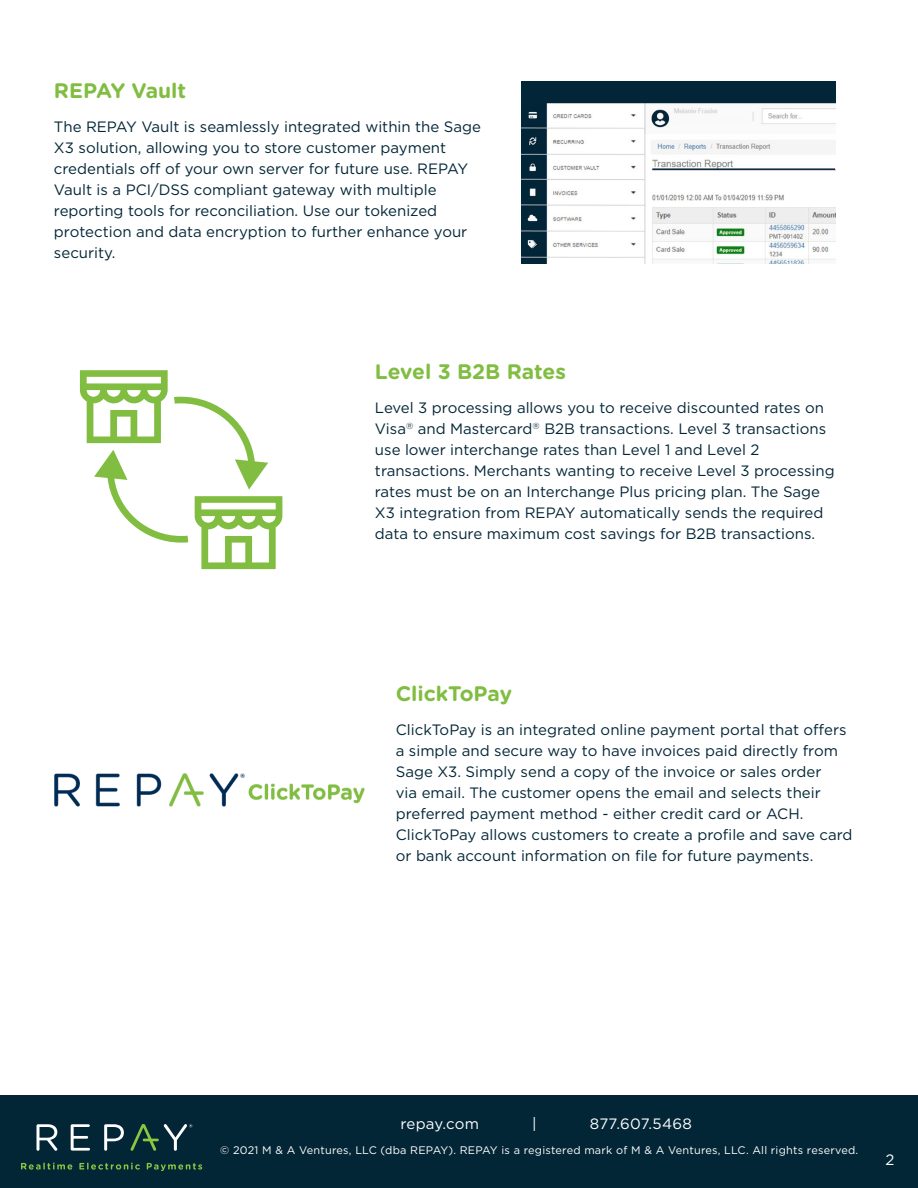
<style>
.page{position:relative;width:918px;height:1188px;background:#fff}
.page>*{position:absolute;margin:0;border:0;box-sizing:border-box;transform-origin:0 0}
.t1{font:700 21px "Gotham Rounded";color:#81bd41}
.t2{font:15px/21px "Gotham";color:#032637}
.t3{font:15px "Gotham";letter-spacing:.02em;color:#fff}
.t4{font:10.95px "Gotham";letter-spacing:.02em;color:#fff}
</style>
<div class="page">
<div style="left:0;top:1095px;width:918px;height:93px;background:#032637"></div>
<svg style="left:21px;top:1163px;width:51px;height:7px"></svg>
<svg style="left:79px;top:1163px;width:61px;height:7px"></svg>
<svg style="left:147px;top:1163px;width:55px;height:8px"></svg>
<svg style="left:37px;top:1124px;width:20px;height:27px"></svg>
<svg style="left:71px;top:1124px;width:19px;height:27px"></svg>
<svg style="left:104px;top:1124px;width:20px;height:27px"></svg>
<svg style="left:131px;top:1124px;width:61px;height:27px"></svg>
<img style="left:522px;top:81px;width:313px;height:182px">
<hr style="left:652px;top:168px;width:183px;height:2px;background:#032637">
<svg style="left:80px;top:370px;width:202px;height:199px"></svg>
<div style="left:673px;top:114px;width:77px;height:12px;background:#f9f9f9"></div>
<img style="left:54px;top:773px;width:311px;height:34px">
<h1 class="t1" style="left:54px;top:75px;width:134px">REPAY Vault</h1>
<p class="t2" style="left:54px;top:116px;width:429px">The REPAY Vault is seamlessly integrated within the Sage X3 solution, allowing you to store customer payment credentials off of your own server for future use. REPAY Vault is a PCI/DSS compliant gateway with multiple reporting tools for reconciliation. Use our tokenized protection and data encryption to further enhance your security.</p>
<h1 class="t1" style="left:375px;top:356px;width:193px">Level 3 B2B Rates</h1>
<p class="t2" style="left:375px;top:397px;width:461px">Level 3 processing allows you to receive discounted rates on Visa<sup>®</sup> and Mastercard<sup>®</sup> B2B transactions. Level 3 transactions use lower interchange rates than Level 1 and Level 2 transactions. Merchants wanting to receive Level 3 processing rates must be on an Interchange Plus pricing plan. The Sage X3 integration from REPAY automatically sends the required data to ensure maximum cost savings for B2B transactions.</p>
<h1 class="t1" style="left:396px;top:678px;width:118px">ClickToPay</h1>
<p class="t2" style="left:396px;top:719px;width:458px">ClickToPay is an integrated online payment portal that offers a simple and secure way to have invoices paid directly from Sage X3. Simply send a copy of the invoice or sales order<br>via email. The customer opens the email and selects their preferred payment method - either credit card or ACH.<br>ClickToPay allows customers to create a profile and save card or bank account information on file for future payments.</p>
<p class="t3" style="left:400px;top:1114px;width:80px">repay.com</p>
<p class="t3" style="left:532px;top:1114px;width:6px">|</p>
<p class="t3" style="left:590px;top:1114px;width:104px">877.607.5468</p>
<p class="t4" style="left:220px;top:1143px;width:640px">© 2021 M &amp; A Ventures, LLC (dba REPAY). REPAY is a registered mark of M &amp; A Ventures, LLC. All rights reserved.</p>
<p class="t3" style="left:885px;top:1151px;width:10px">2</p>
</div>
